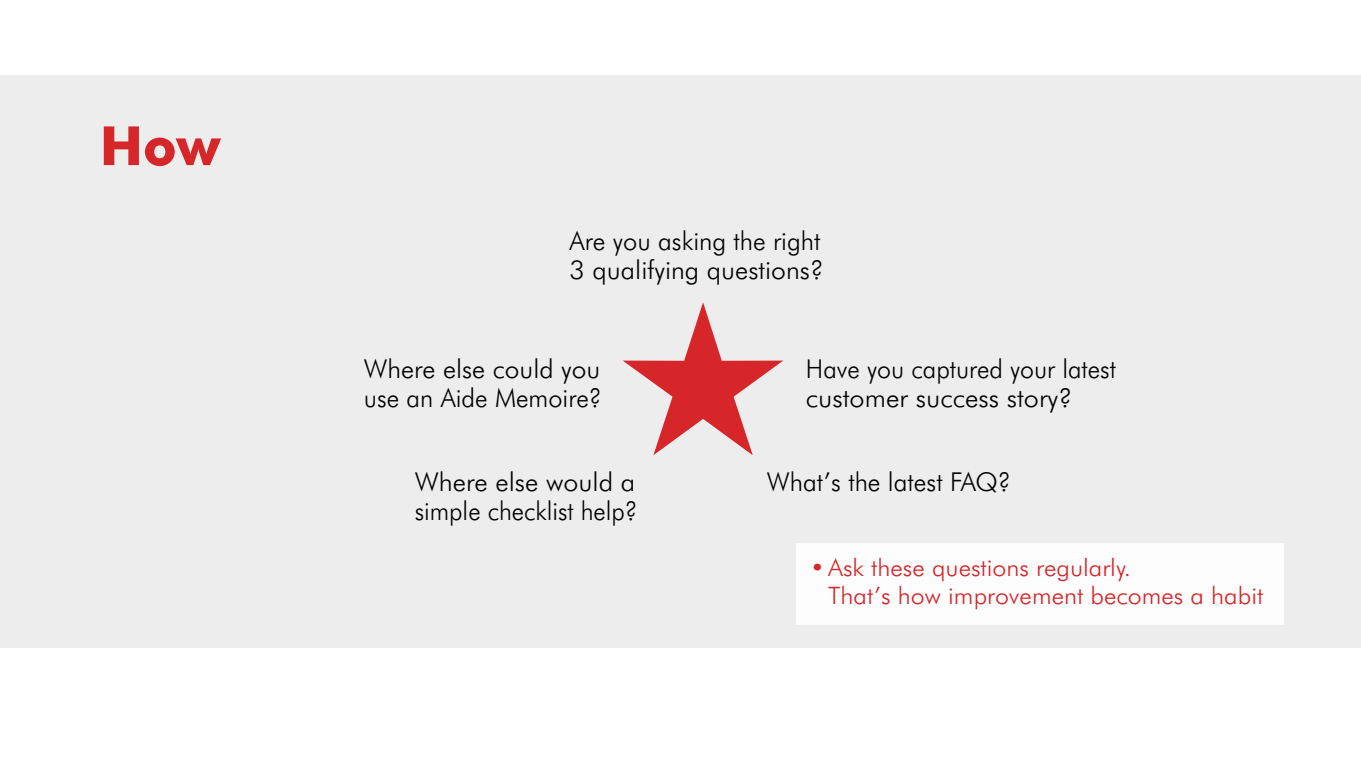
<style>
.page{position:relative;width:1361px;height:766px;background:#fff}
.page>*{position:absolute;margin:0;border:0;box-sizing:border-box;transform-origin:0 0}
.t1{font:700 54px "Futura BT";color:#d52629}
.t2{font:300 26px/29px "Futura BT";color:#000}
.t3{font:300 26px/29px "Futura BT";color:#000;scale:.96 1}
.t4{font:300 26px "Futura BT";color:#000;scale:.95 1}
.t5{font:300 24px/28px "Futura BT";color:#d52629;scale:1.04 1}
</style>
<div class="page">
<div style="left:0;top:76px;width:1361px;height:571px;background:#ededed"></div>
<div style="left:796px;top:543px;width:487px;height:82px;background:#fdfdfd"></div>
<svg style="left:623px;top:302px;width:160px;height:153px"></svg>
<h1 class="t1" style="left:100px;top:113px;width:122px">How</h1>
<p class="t2" style="left:570px;top:226px;width:255px">Are you asking the right<br>3 qualifying questions?</p>
<p class="t2" style="left:364px;top:354px;width:239px">Where else could you use an Aide Memoire?</p>
<p class="t3" style="left:806px;top:354px;width:324px">Have you captured your latest customer success story?</p>
<p class="t2" style="left:415px;top:466px;width:222px">Where else would a</p>
<p class="t2" style="left:767px;top:466px;width:245px">What’s the latest FAQ?</p>
<p class="t4" style="left:415px;top:494px;width:236px">simple checklist help?</p>
<p class="t5" style="left:828px;top:553px;width:420px;text-indent:-18px">•Ask these questions regularly.<br>That’s how improvement becomes a habit</p>
</div>
